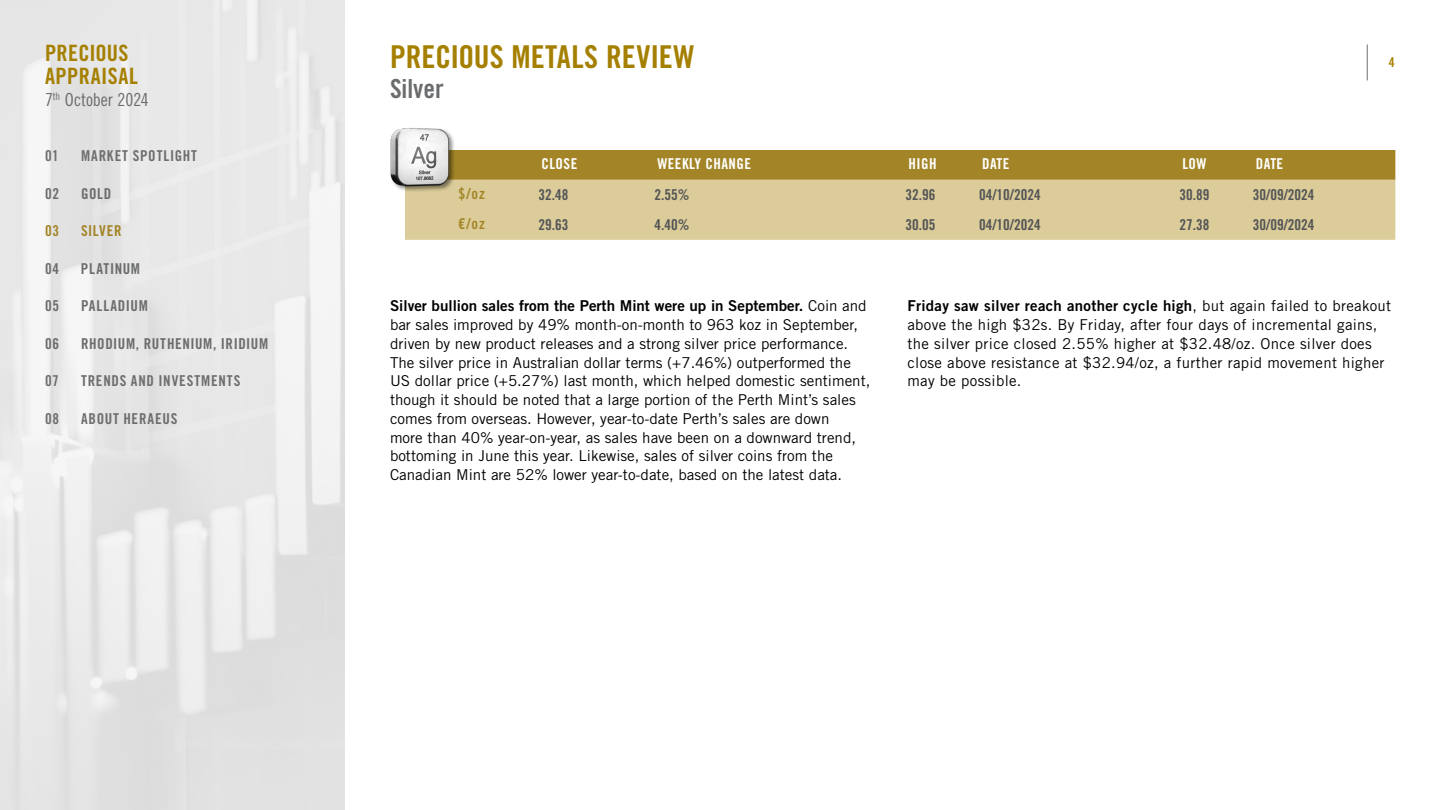
<style>
.page{position:relative;width:1440px;height:810px;background:#fff}
.page>*{position:absolute;margin:0;border:0;box-sizing:border-box;transform-origin:0 0}
.t1{font:31.5px "Trade Gothic LT Std Bd Cn 20";color:#a58000}
.t2{font:26.25px "Trade Gothic LT Std Bd Cn 20";color:#6b6c6e}
.t3{font:22.5px/22.5px "Trade Gothic LT Std Bd Cn 20";letter-spacing:.015em;color:#a58000}
.t4{font:18px "Trade Gothic LT Std Cn 18";letter-spacing:-.005em;color:#6b6c6e}
.t5{font:15px/18.8px "Trade Gothic LT Std";color:#000}
.t6{font:15px/18.8px "Trade Gothic LT Std";letter-spacing:.02em;color:#000}
.t7{font:15px "Trade Gothic LT Std Bd Cn 20";color:#535456}
.t8{font:15px "Trade Gothic LT Std Bd 2";letter-spacing:.02em;color:#000}
.t9{font:15px "Trade Gothic LT Std Bd 2";color:#000}
.t10{font:15px "Trade Gothic LT Std Bd Cn 20";letter-spacing:.04em;color:#6b6c6e}
.t11{font:15px "Trade Gothic LT Std Bd Cn 20";letter-spacing:.055em;color:#6e6e6e}
.t12{font:15px "Trade Gothic LT Std Bd Cn 20";letter-spacing:.03em;color:#fff}
.t13{font:15px "Trade Gothic LT Std Bd Cn 20";letter-spacing:.05em;color:#a38527}
.t14{font:13.5px "Trade Gothic LT Std Bd Cn 20";color:#a58000}
.s1{font-family:"Trade Gothic LT Std"}
</style>
<div class="page">
<hr style="left:1367px;top:44px;width:1px;height:36px;background:#6e6e6e">
<div style="left:0;top:0;width:345px;height:810px;background:linear-gradient(to right,#e8e8e8,#e7e7e7)"></div>
<div style="left:474px;top:150px;width:921px;height:30px;background:#a38527"></div>
<div style="left:405px;top:180px;width:990px;height:60px;background:#dbcc99"></div>
<img style="left:390px;top:128px;width:84px;height:66px">
<h3 class="t3" style="left:45px;top:42px;width:94px">PRECIOUS<br>APPRAISAL</h3>
<p class="t4" style="left:45px;top:89px;width:105px">7<sup>th</sup> October 2024</p>
<p class="t11" style="left:45px;top:147px;width:15px">01</p>
<p class="t11" style="left:81px;top:147px;width:117px">MARKET SPOTLIGHT</p>
<p class="t10" style="left:45px;top:184px;width:16px">02</p>
<p class="t10" style="left:81px;top:184px;width:32px">GOLD</p>
<p class="t13" style="left:45px;top:222px;width:16px">03</p>
<p class="t13" style="left:81px;top:222px;width:42px">SILVER</p>
<p class="t10" style="left:45px;top:259px;width:16px">04</p>
<p class="t10" style="left:81px;top:259px;width:61px">PLATINUM</p>
<p class="t10" style="left:45px;top:297px;width:16px">05</p>
<p class="t10" style="left:81px;top:297px;width:68px">PALLADIUM</p>
<p class="t10" style="left:45px;top:334px;width:16px">06</p>
<p class="t10" style="left:81px;top:334px;width:189px">RHODIUM, RUTHENIUM, IRIDIUM</p>
<p class="t11" style="left:45px;top:372px;width:15px">07</p>
<p class="t11" style="left:81px;top:372px;width:161px">TRENDS AND INVESTMENTS</p>
<p class="t11" style="left:45px;top:409px;width:16px">08</p>
<p class="t11" style="left:81px;top:409px;width:98px">ABOUT HERAEUS</p>
<h1 class="t1" style="left:390px;top:37px;width:306px">PRECIOUS METALS REVIEW</h1>
<h2 class="t2" style="left:390px;top:72px;width:55px">Silver</h2>
<p class="t12" style="left:541px;top:155px;width:37px">CLOSE</p>
<p class="t12" style="left:657px;top:155px;width:95px">WEEKLY CHANGE</p>
<p class="t12" style="left:909px;top:155px;width:30px">HIGH</p>
<p class="t12" style="left:982px;top:155px;width:29px">DATE</p>
<p class="t12" style="left:1182px;top:155px;width:26px">LOW</p>
<p class="t12" style="left:1256px;top:155px;width:29px">DATE</p>
<p class="t13" style="left:459px;top:185px;width:28px">$/oz</p>
<p class="t7" style="left:538px;top:186px;width:31px">32.48</p>
<p class="t7" style="left:654px;top:186px;width:36px">2.55%</p>
<p class="t7" style="left:906px;top:186px;width:31px">32.96</p>
<p class="t7" style="left:979px;top:186px;width:63px">04/10/2024</p>
<p class="t7" style="left:1179px;top:186px;width:31px">30.89</p>
<p class="t7" style="left:1253px;top:186px;width:63px">30/09/2024</p>
<p class="t13" style="left:458px;top:215px;width:28px">€/oz</p>
<p class="t7" style="left:538px;top:216px;width:31px">29.63</p>
<p class="t7" style="left:654px;top:216px;width:36px">4.40%</p>
<p class="t7" style="left:906px;top:216px;width:31px">30.05</p>
<p class="t7" style="left:979px;top:216px;width:63px">04/10/2024</p>
<p class="t7" style="left:1179px;top:216px;width:31px">27.38</p>
<p class="t7" style="left:1253px;top:216px;width:63px">30/09/2024</p>
<p class="t14" style="left:1389px;top:54px;width:7px">4</p>
<p class="t9" style="left:390px;top:297px;width:478px">Silver bullion sales from the Perth Mint were up in September. <span class="s1">Coin and</span></p>
<p class="t5" style="left:390px;top:315px;width:482px">bar sales improved by 49% month-on-month to 963 koz in September, driven by new product releases and a strong silver price performance.<br>The silver price in Australian dollar terms (+7.46%) outperformed the US dollar price (+5.27%) last month, which helped domestic sentiment, though it should be noted that a large portion of the Perth Mint’s sales comes from overseas. However, year-to-date Perth’s sales are down<br>more than 40% year-on-year, as sales have been on a downward trend, bottoming in June this year. Likewise, sales of silver coins from the Canadian Mint are 52% lower year-to-date, based on the latest data.</p>
<p class="t8" style="left:908px;top:297px;width:485px">Friday saw silver reach another cycle high<span class="s1">, but again failed to breakout</span></p>
<p class="t6" style="left:908px;top:315px;width:479px">above the high $32s. By Friday, after four days of incremental gains, the silver price closed 2.55% higher at $32.48/oz. Once silver does close above resistance at $32.94/oz, a further rapid movement higher may be possible.</p>
</div>
